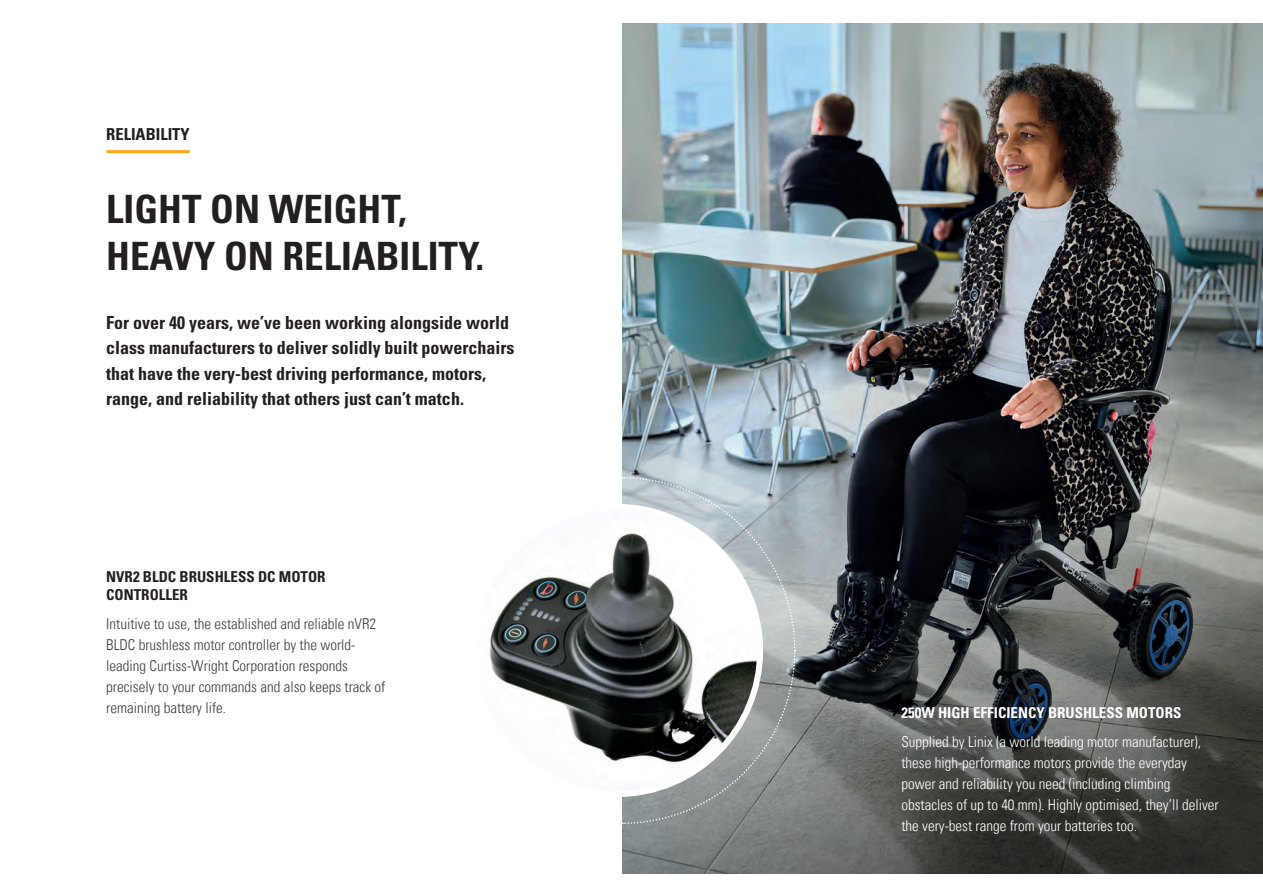
<style>
.page{position:relative;width:1263px;height:893px;background:#fff}
.page>*{position:absolute;margin:0;border:0;box-sizing:border-box;transform-origin:0 0}
.t1{font:700 condensed 39px/46.8px "Univers LT Std";color:#231f20}
.t2{font:700 condensed 18px/25.2px "Univers LT Std";color:#231f20}
.t3{font:700 condensed 16.5px "Univers LT Std";color:#231f20}
.t4{font:15px/21px "Univers Com 47 Light Cond";color:#fff}
.t5{font:15px/21px "Univers Com 47 Light Cond";color:#3e3e3f}
.t6{font:700 condensed 15px/18px "Univers LT Std";color:#231f20}
.t7{font:700 condensed 15px "Univers LT Std";color:#fff}
</style>
<div class="page">
<img style="left:623px;top:23px;width:640px;height:376px">
<hr style="left:106px;top:150px;width:84px;height:3px;background:#f9a71b">
<svg style="left:623px;top:399px;width:640px;height:475px;background:#525656"></svg>
<svg style="left:488px;top:476px;width:308px;height:349px"></svg>
<p class="t3" style="left:106px;top:124px;width:85px">RELIABILITY</p>
<h1 class="t1" style="left:106px;top:186px;width:379px">LIGHT ON WEIGHT,<br>HEAVY ON RELIABILITY.</h1>
<p class="t2" style="left:106px;top:310px;width:410px">For over 40 years, we’ve been working alongside world class manufacturers to deliver solidly built powerchairs that have the very-best driving performance, motors, range, and reliability that others just can’t match.</p>
<p class="t6" style="left:106px;top:567px;width:221px">NVR2 BLDC BRUSHLESS DC MOTOR<br>CONTROLLER</p>
<p class="t5" style="left:106px;top:613px;width:281px">Intuitive to use, the established and reliable nVR2<br>BLDC brushless motor controller by the world&shy;leading Curtiss-Wright Corporation responds precisely to your commands and also keeps track of remaining battery life.</p>
<p class="t7" style="left:901px;top:703px;width:282px">250W HIGH EFFICIENCY BRUSHLESS MOTORS</p>
<p class="t4" style="left:901px;top:731px;width:319px">Supplied by Linix (a world leading motor manufacturer), these high-performance motors provide the everyday power and reliability you need (including climbing obstacles of up to 40 mm). Highly optimised, they’ll deliver the very-best range from your batteries too.</p>
</div>
